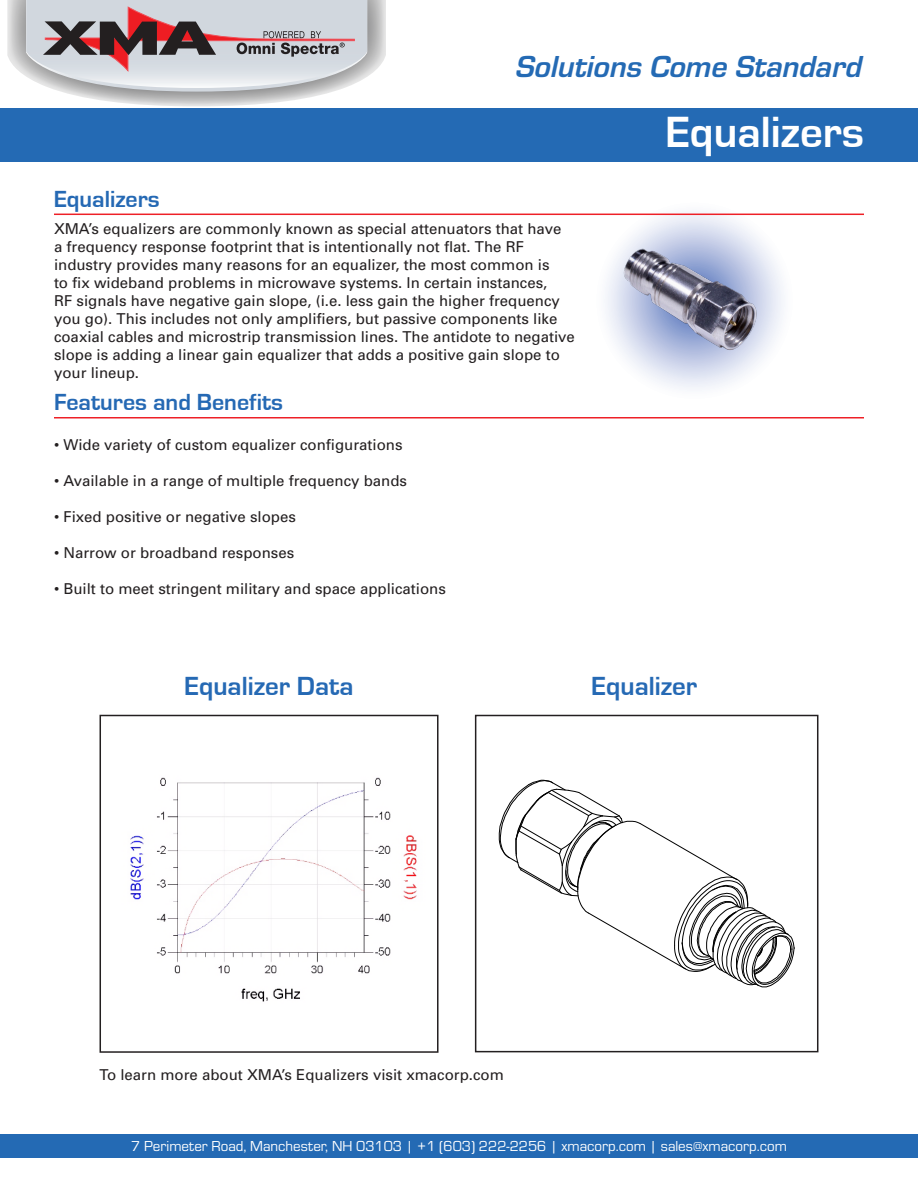
<style>
.page{position:relative;width:918px;height:1188px;background:#fff}
.page>*{position:absolute;margin:0;border:0;box-sizing:border-box;transform-origin:0 0}
.Page_Header{font:700 45px "Eurostile";color:#fff}
.t1{font:italic 700 31.5px "Eurostile";color:#246ab4}
.t2{font:700 27px "Eurostile";color:#2569b4}
.Headings{font:700 24px "Eurostile";color:#2569b4}
.Body_Copy{font:15px/18px "Univers";color:#231f20}
.t3{font:15px "Eurostile";color:#fff}
</style>
<div class="page">
<svg style="left:7px;top:0;width:379px;height:106px"></svg>
<div style="left:0;top:1134px;width:918px;height:24px;background:#246ab4"></div>
<div style="left:0;top:108px;width:918px;height:54px;background:#246ab4"></div>
<svg style="left:594px;top:200px;width:200px;height:200px"></svg>
<hr style="left:54px;top:214px;width:810px;height:1px;background:#ee2027">
<hr style="left:54px;top:417px;width:810px;height:1px;background:#ee2027">
<img style="left:130px;top:777px;width:287px;height:225px">
<div style="left:100px;top:715px;width:339px;height:338px;border:2px solid #231f20"></div>
<svg style="left:499px;top:779px;width:296px;height:209px"></svg>
<div style="left:475px;top:715px;width:343px;height:337px;border:2px solid #231f20"></div>
<img style="left:594px;top:231px;width:200px;height:140px">
<p class="t1" style="left:516px;top:45px;width:348px">Solutions Come Standard</p>
<p class="Headings" style="left:54px;top:186px;width:107px">Equalizers</p>
<p class="Body_Copy" style="left:54px;top:219px;width:522px">XMA’s equalizers are commonly known as special attenuators that have<br>a frequency response footprint that is intentionally not flat. The RF industry provides many reasons for an equalizer, the most common is<br>to fix wideband problems in microwave systems. In certain instances,<br>RF signals have negative gain slope, (i.e. less gain the higher frequency you go). This includes not only amplifiers, but passive components like coaxial cables and microstrip transmission lines. The antidote to negative slope is adding a linear gain equalizer that adds a positive gain slope to your lineup.</p>
<p class="Headings" style="left:54px;top:389px;width:231px">Features and Benefits</p>
<p class="Body_Copy" style="left:54px;top:435px;width:350px">• Wide variety of custom equalizer configurations</p>
<p class="Body_Copy" style="left:54px;top:471px;width:355px">• Available in a range of multiple frequency bands</p>
<p class="Body_Copy" style="left:54px;top:507px;width:243px">• Fixed positive or negative slopes</p>
<p class="Body_Copy" style="left:54px;top:543px;width:242px">• Narrow or broadband responses</p>
<p class="Body_Copy" style="left:54px;top:579px;width:393px">• Built to meet stringent military and space applications</p>
<p class="Page_Header" style="left:666px;top:107px;width:200px">Equalizers</p>
<p class="t2" style="left:185px;top:672px;width:171px">Equalizer Data</p>
<p class="t2" style="left:592px;top:672px;width:107px">Equalizer</p>
<p class="Body_Copy" style="left:100px;top:1065px;width:406px">To learn more about XMA’s Equalizers visit xmacorp.com</p>
<p class="t3" style="left:131px;top:1136px;width:657px">7 Perimeter Road, Manchester, NH 03103 | +1 (603) 222-2256 | xmacorp.com | sales@xmacorp.com</p>
</div>
